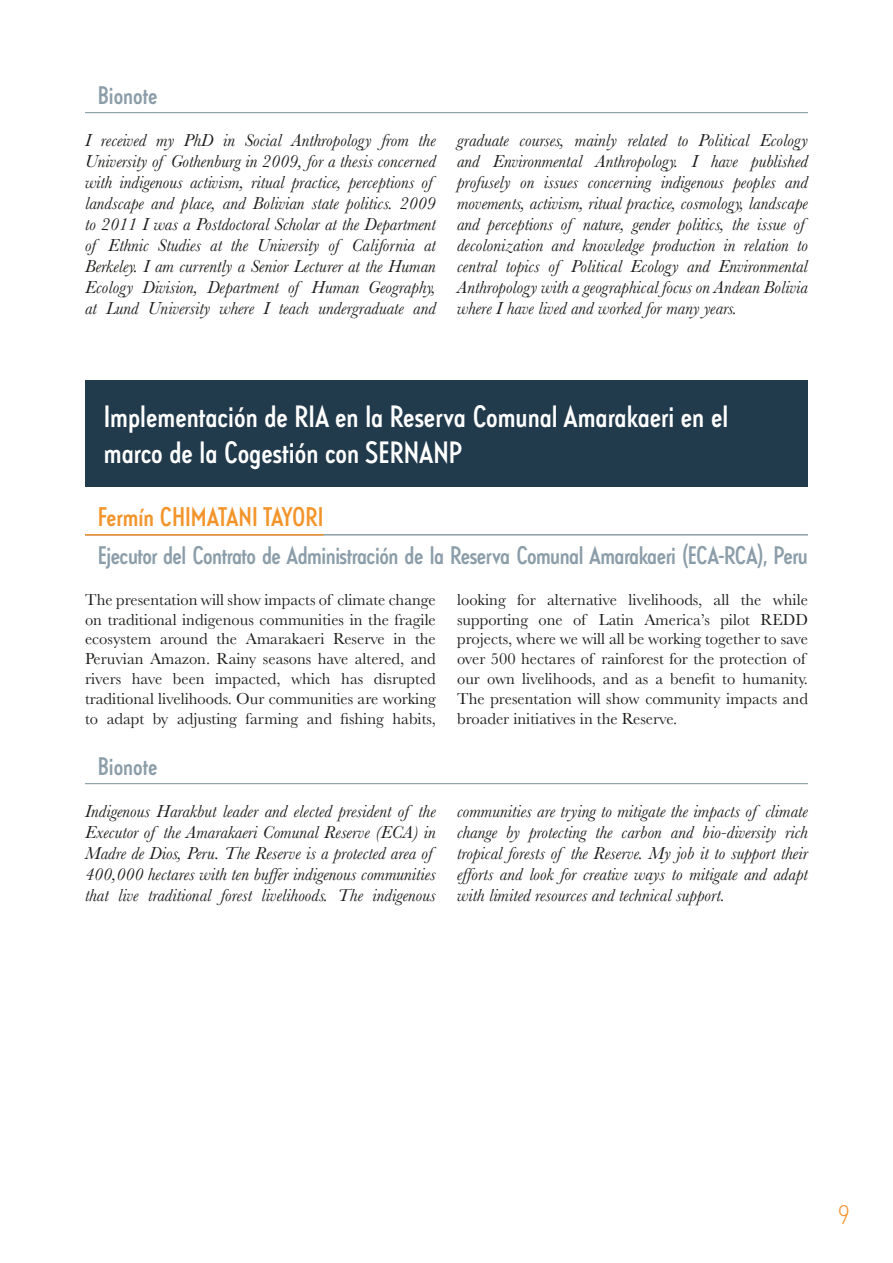
<style>
.page{position:relative;width:893px;height:1263px;background:#fff}
.page>*{position:absolute;margin:0;border:0;box-sizing:border-box;transform-origin:0 0}
.t1{font:500 condensed 30px/36px "Guildford Pro";color:#fff}
.t2{font:300 condensed 27px "Guildford Pro";color:#f3942b}
.t3{font:500 condensed 26.25px "Guildford Pro";color:#f3942b}
.t4{font:500 condensed 24.75px "Guildford Pro";letter-spacing:-.02em;color:#8b9da9}
.t5{font:500 condensed 24.75px "Guildford Pro";color:#8b9da9}
.t6{font:italic 18px/21px "Baskerville";color:#1d1d1b}
.t7{font:16.5px/19.8px "Baskerville";color:#1d1d1b;text-align:justify}
</style>
<div class="page">
<hr style="left:85px;top:112px;width:723px;height:1px;background:#8b9da9">
<hr style="left:85px;top:534px;width:723px;height:2px;background:#8b9da9">
<hr style="left:85px;top:534px;width:238px;height:2px;background:#f3942b">
<div style="left:85px;top:380px;width:723px;height:107px;background:#213a4c"></div>
<hr style="left:85px;top:783px;width:723px;height:1px;background:#8b9da9">
<h3 class="t5" style="left:98px;top:79px;width:61px">Bionote</h3>
<p class="t6" style="left:85px;top:130px;width:352px">I received my PhD in Social Anthropology from the University of Gothenburg in 2009, for a thesis concerned with indigenous activism, ritual practice, perceptions of landscape and place, and Bolivian state politics. 2009 to 2011 I was a Postdoctoral Scholar at the Department of Ethnic Studies at the University of California at Berkeley. I am currently a Senior Lecturer at the Human Ecology Division, Department of Human Geography, at Lund University where I teach undergraduate and</p>
<p class="t6" style="left:457px;top:130px;width:352px">graduate courses, mainly related to Political Ecology and Environmental Anthropology. I have published profusely on issues concerning indigenous peoples and movements, activism, ritual practice, cosmology, landscape and perceptions of nature, gender politics, the issue of decolonization and knowledge production in relation to central topics of Political Ecology and Environmental Anthropology with a geographical focus on Andean Bolivia where I have lived and worked for many years.</p>
<h1 class="t1" style="left:104px;top:398px;width:626px">Implementación de RIA en la Reserva Comunal Amarakaeri en el marco de la Cogestión con SERNANP</h1>
<h3 class="t3" style="left:98px;top:499px;width:227px">Fermín CHIMATANI TAYORI</h3>
<h3 class="t4" style="left:98px;top:539px;width:712px">Ejecutor del Contrato de Administración de la Reserva Comunal Amarakaeri (ECA-RCA), Peru</h3>
<p class="t7" style="left:85px;top:590px;width:352px">The presentation will show impacts of climate change on traditional indigenous communities in the fragile ecosystem around the Amarakaeri Reserve in the Peruvian Amazon. Rainy seasons have altered, and rivers have been impacted, which has disrupted traditional livelihoods. Our communities are working to adapt by adjusting farming and fishing habits,</p>
<p class="t7" style="left:457px;top:590px;width:352px;text-align:left">looking for alternative livelihoods, all the while supporting one of Latin America’s pilot REDD projects, where we will all be working together to save over 500 hectares of rainforest for the protection of our own livelihoods, and as a benefit to humanity.<br>The presentation will show community impacts and broader initiatives in the Reserve.</p>
<h3 class="t5" style="left:98px;top:750px;width:61px">Bionote</h3>
<p class="t6" style="left:85px;top:801px;width:352px">Indigenous Harakbut leader and elected president of the Executor of the Amarakaeri Comunal Reserve (ECA) in Madre de Dios, Peru. The Reserve is a protected area of 400,000 hectares with ten buffer indigenous communities that live traditional forest livelihoods. The indigenous</p>
<p class="t6" style="left:457px;top:801px;width:352px;text-align:justify">communities are trying to mitigate the impacts of climate change by protecting the carbon and bio-diversity rich tropical forests of the Reserve. My job it to support their efforts and look for creative ways to mitigate and adapt with limited resources and technical support.</p>
<h2 class="t2" style="left:838px;top:1197px;width:13px">9</h2>
</div>
